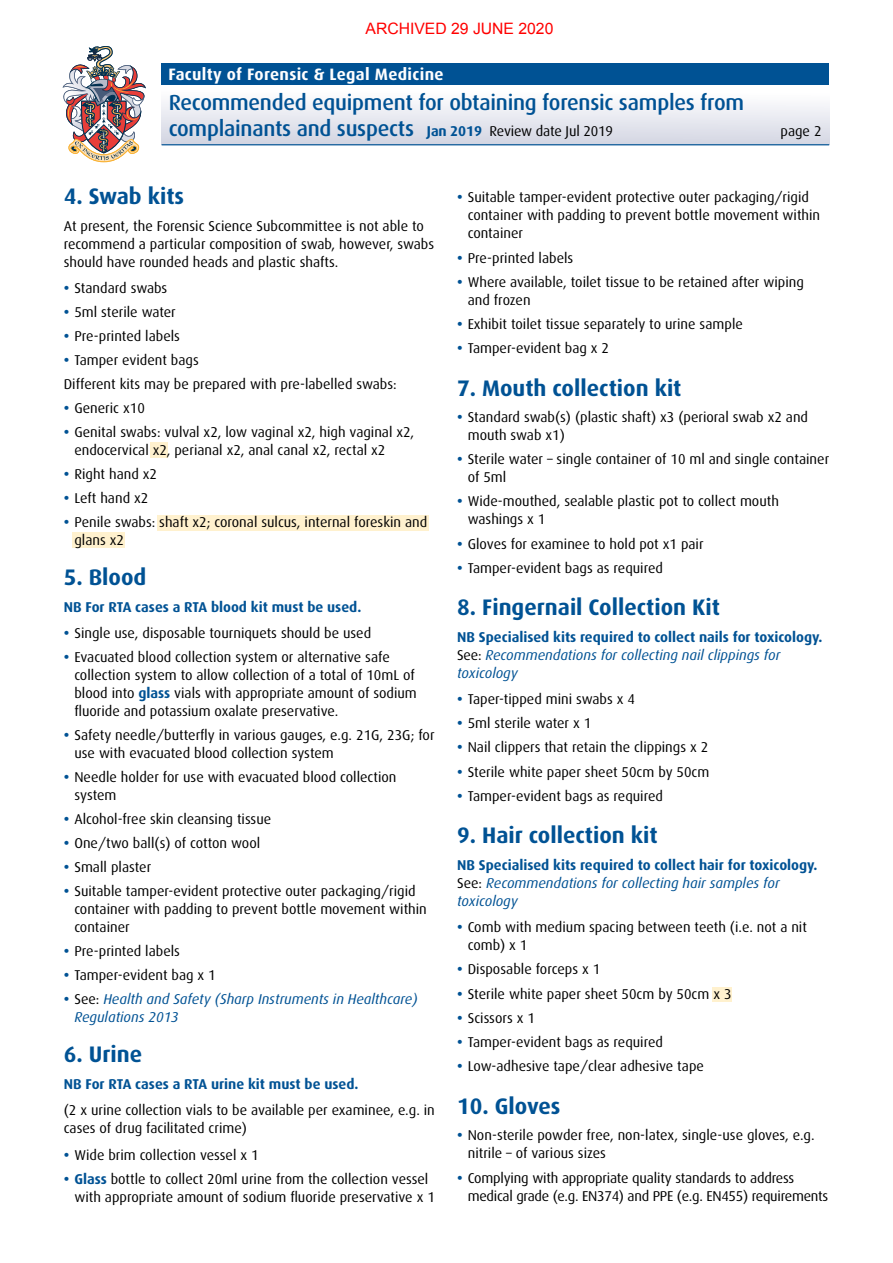
<style>
.page{position:relative;width:893px;height:1263px;background:#fff}
.page>*{position:absolute;margin:0;border:0;box-sizing:border-box;transform-origin:0 0}
.t1{font:700 22.5px "Dax";color:#005294}
.t2{font:500 21.75px/25.5px "Dax";letter-spacing:-.01em;color:#005294}
.t3{font:700 16.5px "Dax";letter-spacing:.02em;color:#fff}
.t4{font:15.75px "Arial";color:#f00}
.t5{font:14.25px/18px "Dax";color:#000}
.t6{font:700 14.25px/18px "Dax";color:#005294}
.t7{font:italic 14.25px/18px "Dax";color:#005294}
.t8{font:14.25px/18px "Dax";letter-spacing:-.02em;color:#000}
.s1{font-weight:700;font-size:14.25px}
.s2{font-weight:400;font-size:14.25px;color:#000}
.s3{font-weight:700;color:#005294}
.s4{font-weight:700;font-style:normal}
.s5{font-style:normal;color:#000}
.s6{font-weight:400;color:#000}
.s7{font-weight:400;font-style:italic}
</style>
<div class="page">
<div style="left:162px;top:85px;width:667px;height:60px;background:linear-gradient(to bottom,#fff,#d3d6e3)"></div>
<div style="left:162px;top:64px;width:667px;height:21px;background:#005294"></div>
<hr style="left:162px;top:144px;width:667px;height:1px;background:#005294">
<svg style="left:63px;top:46px;width:83px;height:116px"></svg>
<div style="left:157px;top:515px;width:272px;height:15px;background:#fff1ce"></div>
<div style="left:72px;top:533px;width:53px;height:15px;background:#fff1ce"></div>
<div style="left:150px;top:443px;width:18px;height:15px;background:#fff1ce"></div>
<div style="left:712px;top:986px;width:20px;height:15px;background:#fff1ce"></div>
<p class="t4" style="left:365px;top:20px;width:189px">ARCHIVED 29 JUNE 2020</p>
<p class="t3" style="left:168px;top:65px;width:277px">Faculty of Forensic &amp; Legal Medicine</p>
<h2 class="t2" style="left:169px;top:90px;width:577px">Recommended equipment for obtaining forensic samples from complainants and suspects <span class="s1">Jan 2019</span> <span class="s2">Review date Jul 2019</span></h2>
<p class="t5" style="left:780px;top:122px;width:43px">page 2</p>
<h1 class="t1" style="left:64px;top:184px;width:122px">4. Swab kits</h1>
<p class="t5" style="left:64px;top:217px;width:372px">At present, the Forensic Science Subcommittee is not able to recommend a particular composition of swab, however, swabs should have rounded heads and plastic shafts.</p>
<p class="t5" style="left:64px;top:280px;width:105px"><span class="s3">•</span> Standard swabs</p>
<p class="t5" style="left:64px;top:304px;width:114px"><span class="s3">•</span> 5ml sterile water</p>
<p class="t5" style="left:64px;top:327px;width:118px"><span class="s3">•</span> Pre-printed labels</p>
<p class="t5" style="left:64px;top:348px;width:335px;line-height:24px"><span class="s3">•</span> Tamper evident bags<br>Different kits may be prepared with pre-labelled swabs:</p>
<p class="t5" style="left:64px;top:399px;width:83px"><span class="s3">•</span> Generic x10</p>
<p class="t5" style="left:74px;top:423px;width:341px;text-indent:-11px"><span class="s3">•</span> Genital swabs: vulval x2, low vaginal x2, high vaginal x2, endocervical x2, perianal x2, anal canal x2, rectal x2</p>
<p class="t5" style="left:64px;top:465px;width:95px"><span class="s3">•</span> Right hand x2</p>
<p class="t5" style="left:64px;top:489px;width:86px"><span class="s3">•</span> Left hand x2</p>
<p class="t5" style="left:74px;top:513px;width:354px;text-indent:-11px"><span class="s3">•</span> Penile swabs: shaft x2; coronal sulcus, internal foreskin and glans x2</p>
<h1 class="t1" style="left:64px;top:565px;width:84px">5. Blood</h1>
<p class="t6" style="left:64px;top:598px;width:299px">NB For RTA cases a RTA blood kit must be used.</p>
<p class="t5" style="left:64px;top:625px;width:309px"><span class="s3">•</span> Single use, disposable tourniquets should be used</p>
<p class="t5" style="left:74px;top:648px;width:344px;text-indent:-11px"><span class="s3">•</span> Evacuated blood collection system or alternative safe collection system to allow collection of a total of 10mL of blood into <span class="s3">glass</span> vials with appropriate amount of sodium fluoride and potassium oxalate preservative.</p>
<p class="t5" style="left:74px;top:726px;width:362px;text-indent:-11px"><span class="s3">•</span> Safety needle/butterfly in various gauges, e.g. 21G, 23G; for use with evacuated blood collection system</p>
<p class="t5" style="left:74px;top:768px;width:324px;text-indent:-11px"><span class="s3">•</span> Needle holder for use with evacuated blood collection system</p>
<p class="t5" style="left:64px;top:810px;width:209px"><span class="s3">•</span> Alcohol-free skin cleansing tissue</p>
<p class="t5" style="left:64px;top:834px;width:198px"><span class="s3">•</span> One/two ball(s) of cotton wool</p>
<p class="t5" style="left:64px;top:858px;width:89px"><span class="s3">•</span> Small plaster</p>
<p class="t5" style="left:74px;top:882px;width:354px;text-indent:-11px"><span class="s3">•</span> Suitable tamper-evident protective outer packaging/rigid container with padding to prevent bottle movement within container</p>
<p class="t5" style="left:64px;top:942px;width:118px"><span class="s3">•</span> Pre-printed labels</p>
<p class="t5" style="left:64px;top:966px;width:153px"><span class="s3">•</span> Tamper-evident bag x 1</p>
<p class="t7" style="left:74px;top:990px;width:345px;text-indent:-11px"><span class="s4">•</span> <span class="s5">See:</span> Health and Safety (Sharp Instruments in Healthcare)<br>Regulations 2013</p>
<h1 class="t1" style="left:64px;top:1042px;width:80px">6. Urine</h1>
<p class="t6" style="left:64px;top:1075px;width:296px">NB For RTA cases a RTA urine kit must be used.</p>
<p class="t5" style="left:64px;top:1101px;width:373px">(2 x urine collection vials to be available per examinee, e.g. in cases of drug facilitated crime)</p>
<p class="t5" style="left:64px;top:1146px;width:196px"><span class="s3">•</span> Wide brim collection vessel x 1</p>
<p class="t5" style="left:74px;top:1170px;width:362px;text-indent:-11px"><span class="s3">• Glass</span> bottle to collect 20ml urine from the collection vessel with appropriate amount of sodium fluoride preservative x 1</p>
<p class="t5" style="left:468px;top:189px;width:354px;text-indent:-11px"><span class="s3">•</span> Suitable tamper-evident protective outer packaging/rigid container with padding to prevent bottle movement within container</p>
<p class="t5" style="left:457px;top:249px;width:118px"><span class="s3">•</span> Pre-printed labels</p>
<p class="t5" style="left:468px;top:273px;width:338px;text-indent:-11px"><span class="s3">•</span> Where available, toilet tissue to be retained after wiping and frozen</p>
<p class="t5" style="left:457px;top:315px;width:287px"><span class="s3">•</span> Exhibit toilet tissue separately to urine sample</p>
<p class="t5" style="left:457px;top:339px;width:153px"><span class="s3">•</span> Tamper-evident bag x 2</p>
<h1 class="t1" style="left:457px;top:375px;width:226px">7. Mouth collection kit</h1>
<p class="t5" style="left:468px;top:408px;width:342px;text-indent:-11px"><span class="s3">•</span> Standard swab(s) (plastic shaft) x3 (perioral swab x2 and mouth swab x1)</p>
<p class="t5" style="left:468px;top:450px;width:363px;text-indent:-11px"><span class="s3">•</span> Sterile water – single container of 10 ml and single container of 5ml</p>
<p class="t5" style="left:468px;top:493px;width:313px;text-indent:-11px"><span class="s3">•</span> Wide-mouthed, sealable plastic pot to collect mouth washings x 1</p>
<p class="t5" style="left:457px;top:535px;width:248px"><span class="s3">•</span> Gloves for examinee to hold pot x1 pair</p>
<p class="t5" style="left:457px;top:559px;width:207px"><span class="s3">•</span> Tamper-evident bags as required</p>
<h1 class="t1" style="left:457px;top:594px;width:264px">8. Fingernail Collection Kit</h1>
<p class="t7" style="left:457px;top:628px;width:367px"><span class="s4">NB Specialised kits required to collect nails for toxicology.<br></span><span class="s5">See:</span> Recommendations for collecting nail clippings for toxicology</p>
<p class="t5" style="left:457px;top:690px;width:179px"><span class="s3">•</span> Taper-tipped mini swabs x 4</p>
<p class="t5" style="left:457px;top:714px;width:136px"><span class="s3">•</span> 5ml sterile water x 1</p>
<p class="t5" style="left:457px;top:739px;width:253px"><span class="s3">•</span> Nail clippers that retain the clippings x 2</p>
<p class="t5" style="left:457px;top:763px;width:254px"><span class="s3">•</span> Sterile white paper sheet 50cm by 50cm</p>
<p class="t5" style="left:457px;top:787px;width:207px"><span class="s3">•</span> Tamper-evident bags as required</p>
<h1 class="t1" style="left:457px;top:823px;width:202px">9. Hair collection kit</h1>
<p class="t6" style="left:457px;top:856px;width:362px">NB Specialised kits required to collect hair for toxicology.<br><span class="s6">See:</span> <span class="s7">Recommendations for collecting hair samples for toxicology</span></p>
<p class="t5" style="left:468px;top:918px;width:341px;text-indent:-11px"><span class="s3">•</span> Comb with medium spacing between teeth (i.e. not a nit comb) x 1</p>
<p class="t5" style="left:457px;top:961px;width:145px"><span class="s3">•</span> Disposable forceps x 1</p>
<p class="t5" style="left:457px;top:985px;width:276px"><span class="s3">•</span> Sterile white paper sheet 50cm by 50cm x 3</p>
<p class="t5" style="left:457px;top:1009px;width:79px"><span class="s3">•</span> Scissors x 1</p>
<p class="t5" style="left:457px;top:1033px;width:207px"><span class="s3">•</span> Tamper-evident bags as required</p>
<p class="t5" style="left:457px;top:1057px;width:248px"><span class="s3">•</span> Low-adhesive tape/clear adhesive tape</p>
<h1 class="t1" style="left:457px;top:1093px;width:105px">10. Gloves</h1>
<p class="t5" style="left:468px;top:1126px;width:348px;text-indent:-11px"><span class="s3">•</span> Non-sterile powder free, non-latex, single-use gloves, e.g. nitrile – of various sizes</p>
<p class="t8" style="left:468px;top:1169px;width:362px;text-indent:-11px"><span class="s3">•</span> Complying with appropriate quality standards to address medical grade (e.g. EN374) and PPE (e.g. EN455) requirements</p>
</div>
